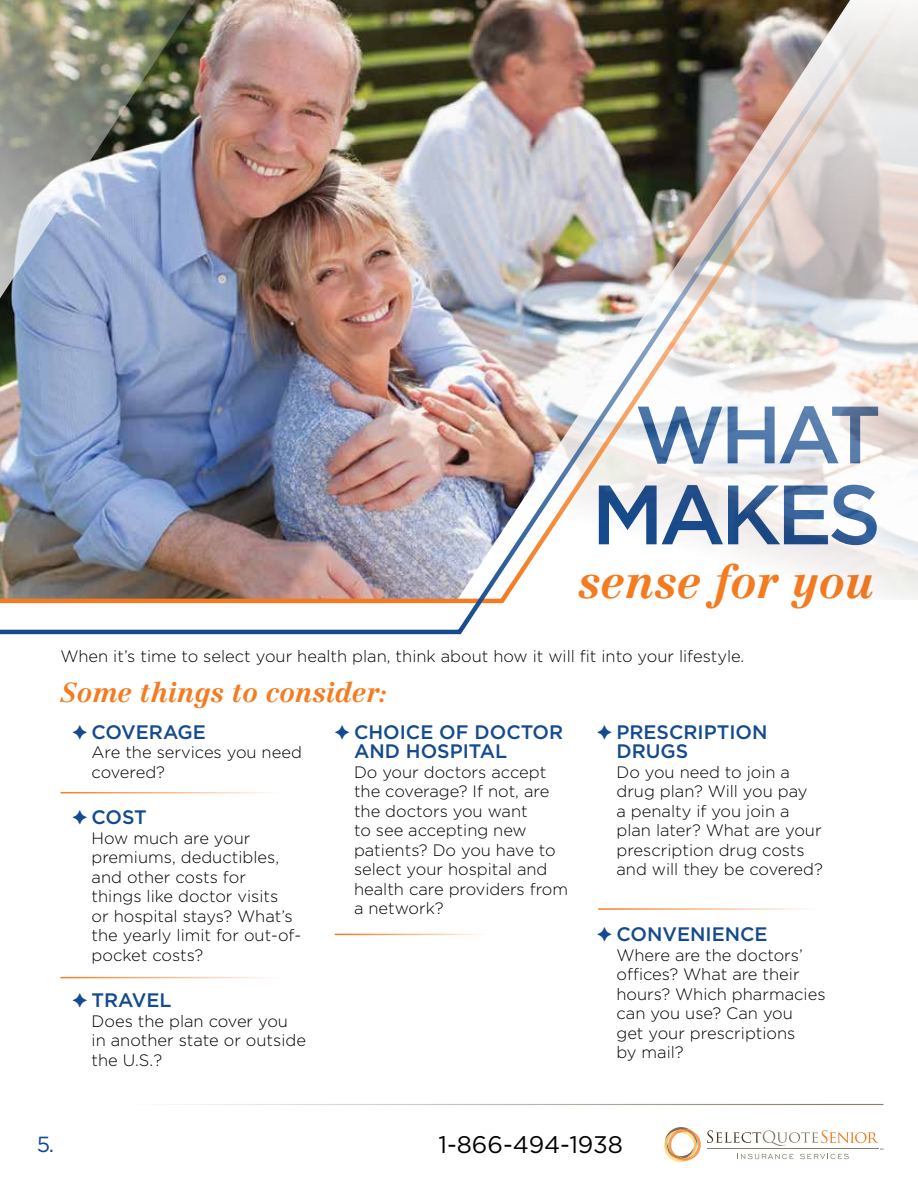
<style>
.page{position:relative;width:918px;height:1188px;background:#fff}
.page>*{position:absolute;margin:0;border:0;box-sizing:border-box;transform-origin:0 0}
.t1{font:500 84px "Gotham";color:#144a8e}
.t2{font:500 81px "Gotham";color:#144a8e}
.t3{font:italic 700 45.3px "Centennial";color:#f47b20}
.t4{font:italic 700 27px "Centennial";color:#f47b20}
.t5{font:24px "Gotham";color:#000}
.t6{font:21.9px "Gotham";color:#144a8e}
.t7{font:500 19.5px/19.5px "Gotham";color:#144a8e}
.t8{font:300 16.5px/19.5px "Gotham";color:#000}
</style>
<div class="page">
<hr style="left:41px;top:1104px;width:842px;height:1px;background:#887e6e">
<svg style="left:707px;top:1130px;width:176px;height:29px"></svg>
<svg style="left:664px;top:1127px;width:37px;height:35px"></svg>
<hr style="left:60px;top:792px;width:255px;height:1px;background:#f47b20">
<hr style="left:60px;top:977px;width:255px;height:1px;background:#f47b20">
<hr style="left:598px;top:908px;width:255px;height:2px;background:#f47b20">
<hr style="left:335px;top:934px;width:227px;height:1px;background:#f47b20">
<img style="left:903px;top:8px;width:15px;height:591px">
<img style="left:0;top:0;width:903px;height:598px">
<img style="left:0;top:30px;width:860px;height:605px">
<h2 class="t2" style="left:635px;top:382px;width:242px">WHAT</h2>
<h1 class="t1" style="left:591px;top:460px;width:180px">MAKES</h1>
<h3 class="t3" style="left:578px;top:554px;width:297px">sense for you</h3>
<p class="t8" style="left:60px;top:646px;width:685px">When it’s time to select your health plan, think about how it will fit into your lifestyle.</p>
<h3 class="t4" style="left:60px;top:676px;width:328px">Some things to consider:</h3>
<p class="t7" style="left:72px;top:722px;width:135px">✦ COVERAG E</p>
<p class="t8" style="left:92px;top:742px;width:212px">Are the services you need covered?</p>
<p class="t7" style="left:72px;top:807px;width:76px">✦ COST</p>
<p class="t8" style="left:92px;top:828px;width:211px">How much are your premiums, deductibles, and other costs for<br>things like doctor visits<br>or hospital stays? What’s the yearly limit for out-of&shy;pocket costs?</p>
<p class="t7" style="left:72px;top:990px;width:101px">✦ TRAVEL</p>
<p class="t8" style="left:92px;top:1011px;width:216px">Does the plan cover you in another state or outside the U.S.?</p>
<p class="t7" style="left:335px;top:722px;width:156px">✦CHOICE OF DOC</p>
<p class="t7" style="left:521px;top:722px;width:44px">TOR</p>
<p class="t7" style="left:354px;top:741px;width:155px">AND HOSPITAL</p>
<p class="t8" style="left:354px;top:762px;width:216px">Do your doctors accept the coverage? If not, are the doctors you want<br>to see accepting new patients? Do you have to select your hospital and health care providers from a network?</p>
<p class="t7" style="left:616px;top:722px;width:153px;text-indent:-20px">✦ PRESCRIPTION<br>DRUGS</p>
<p class="t8" style="left:616px;top:762px;width:208px">Do you need to join a drug plan? Will you pay<br>a penalty if you join a plan later? What are your prescription drug costs and will they be covered?</p>
<p class="t7" style="left:597px;top:924px;width:172px">✦ CONVENIENCE</p>
<p class="t8" style="left:616px;top:945px;width:211px">Where are the doctors’ offices? What are their hours? Which pharmacies can you use? Can you<br>get your prescriptions<br>by mail?</p>
<h3 class="t6" style="left:37px;top:1130px;width:19px">5.</h3>
<h3 class="t5" style="left:438px;top:1129px;width:186px">1-866-494-1938</h3>
</div>
